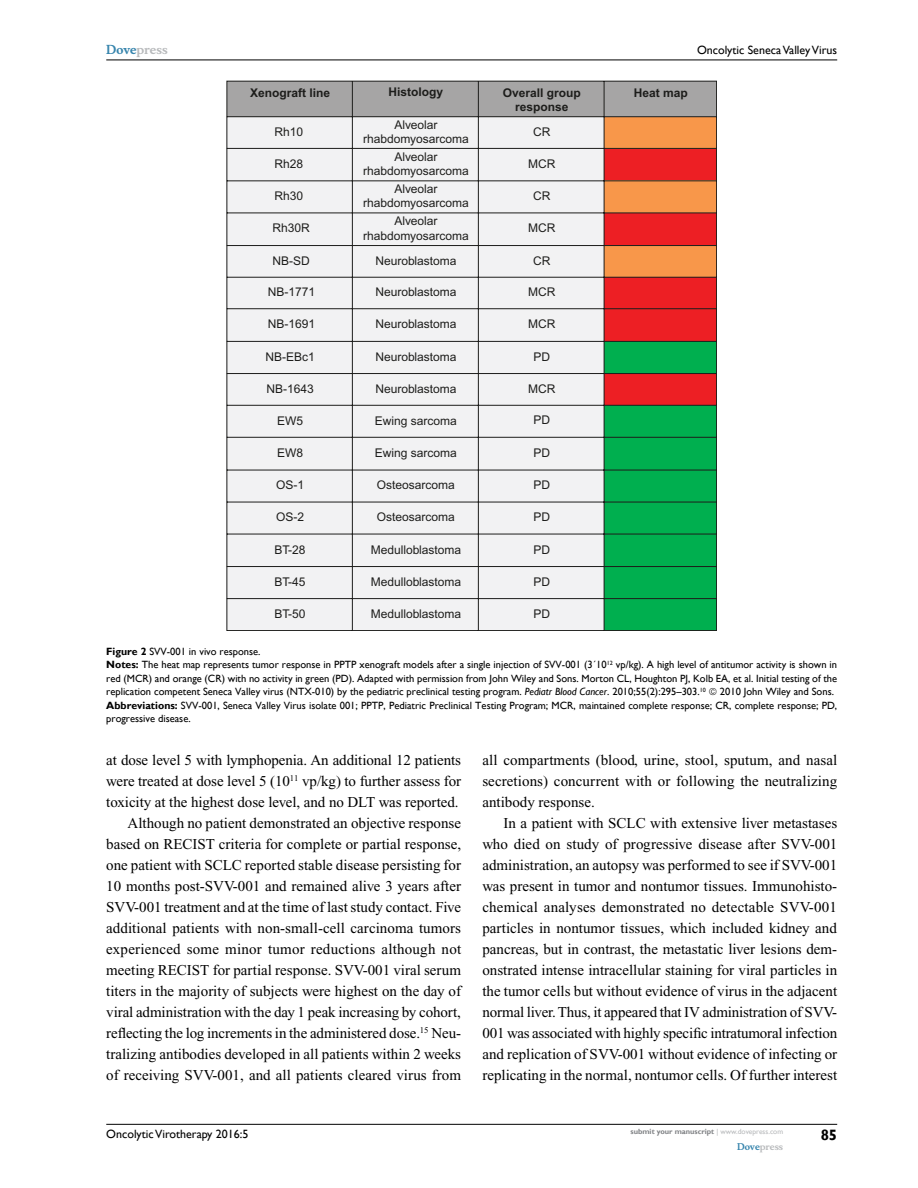
<style>
.page{position:relative;width:918px;height:1188px;background:#fff}
.page>*{position:absolute;margin:0;border:0;box-sizing:border-box;transform-origin:0 0}
.t1{font:15px/21px "Times New Roman";color:#000;text-align:justify}
.t2{font:700 15px "Gill Sans";color:#000}
.t3{font:12px/14.4px "Arial";color:#1d1d1b;text-align:center}
.t4{font:12px "Gill Sans";color:#000}
.t5{font:700 12px/14.4px "Arial";color:#1d1d1b;text-align:center}
.t6{font:700 12px "Musee";color:#b8babc}
.t7{font:10.5px/13.5px "Gill Sans";color:#000}
.t8{font:700 9px "Musee";color:#b8babc}
.t9{font:700 7.5px "Gill Sans";color:#808285}
.s1{color:#3785ad}
.s2{font-weight:700}
.s3{font-style:italic}
.s4{font-weight:400;color:#b8babc}
</style>
<div class="page">
<hr style="left:106px;top:1124px;width:731px;height:1px;background:#000">
<hr style="left:106px;top:60px;width:731px;height:1px;background:#000">
<svg style="left:227px;top:81px;width:490px;height:550px"></svg>
<p class="t6" style="left:106px;top:43px;width:63px"><span class="s1">Dove</span>press</p>
<p class="t4" style="left:697px;top:43px;width:142px">Oncolytic Seneca Valley Virus</p>
<p class="t5" style="left:250px;top:86px;width:82px">Xenograft line</p>
<p class="t5" style="left:389px;top:85px;width:56px">Histology</p>
<p class="t5" style="left:503px;top:86px;width:80px">Overall group response</p>
<p class="t5" style="left:634px;top:86px;width:56px">Heat map</p>
<p class="t3" style="left:275px;top:125px;width:30px">Rh10</p>
<p class="t3" style="left:363px;top:117px;width:107px">Alveolar rhabdomyosarcoma</p>
<p class="t3" style="left:533px;top:125px;width:19px">CR</p>
<p class="t3" style="left:528px;top:157px;width:29px">MCR</p>
<p class="t3" style="left:533px;top:189px;width:19px">CR</p>
<p class="t3" style="left:363px;top:149px;width:107px">Alveolar rhabdomyosarcoma</p>
<p class="t3" style="left:363px;top:182px;width:107px">Alveolar rhabdomyosarcoma</p>
<p class="t3" style="left:363px;top:214px;width:107px">Alveolar rhabdomyosarcoma</p>
<p class="t3" style="left:375px;top:253px;width:83px">Neuroblastoma</p>
<p class="t3" style="left:375px;top:285px;width:83px">Neuroblastoma</p>
<p class="t3" style="left:375px;top:317px;width:83px">Neuroblastoma</p>
<p class="t3" style="left:375px;top:349px;width:83px">Neuroblastoma</p>
<p class="t3" style="left:375px;top:381px;width:83px">Neuroblastoma</p>
<p class="t3" style="left:375px;top:413px;width:84px">Ewing sarcoma</p>
<p class="t3" style="left:375px;top:446px;width:84px">Ewing sarcoma</p>
<p class="t3" style="left:377px;top:478px;width:80px">Osteosarcoma</p>
<p class="t3" style="left:377px;top:510px;width:80px">Osteosarcoma</p>
<p class="t3" style="left:371px;top:542px;width:92px">Medulloblastoma</p>
<p class="t3" style="left:371px;top:575px;width:92px">Medulloblastoma</p>
<p class="t3" style="left:371px;top:607px;width:92px">Medulloblastoma</p>
<p class="t3" style="left:275px;top:157px;width:30px">Rh28</p>
<p class="t3" style="left:275px;top:189px;width:30px">Rh30</p>
<p class="t3" style="left:273px;top:221px;width:39px">Rh30R</p>
<p class="t3" style="left:273px;top:253px;width:39px">NB-SD</p>
<p class="t3" style="left:268px;top:285px;width:49px">NB-1771</p>
<p class="t3" style="left:268px;top:317px;width:49px">NB-1691</p>
<p class="t3" style="left:266px;top:349px;width:51px">NB-EBc1</p>
<p class="t3" style="left:267px;top:381px;width:49px">NB-1643</p>
<p class="t3" style="left:277px;top:413px;width:28px">EW5</p>
<p class="t3" style="left:277px;top:446px;width:28px">EW8</p>
<p class="t3" style="left:276px;top:478px;width:30px">OS-1</p>
<p class="t3" style="left:276px;top:510px;width:30px">OS-2</p>
<p class="t3" style="left:275px;top:542px;width:32px">BT-28</p>
<p class="t3" style="left:275px;top:575px;width:32px">BT-45</p>
<p class="t3" style="left:275px;top:607px;width:32px">BT-50</p>
<p class="t3" style="left:528px;top:221px;width:29px">MCR</p>
<p class="t3" style="left:533px;top:253px;width:19px">CR</p>
<p class="t3" style="left:528px;top:285px;width:29px">MCR</p>
<p class="t3" style="left:528px;top:317px;width:29px">MCR</p>
<p class="t3" style="left:534px;top:349px;width:18px">PD</p>
<p class="t3" style="left:528px;top:381px;width:29px">MCR</p>
<p class="t3" style="left:534px;top:413px;width:18px">PD</p>
<p class="t3" style="left:534px;top:446px;width:18px">PD</p>
<p class="t3" style="left:534px;top:478px;width:18px">PD</p>
<p class="t3" style="left:534px;top:510px;width:18px">PD</p>
<p class="t3" style="left:534px;top:542px;width:18px">PD</p>
<p class="t3" style="left:534px;top:575px;width:18px">PD</p>
<p class="t3" style="left:534px;top:607px;width:18px">PD</p>
<p class="t7" style="left:106px;top:645px;width:732px"><span class="s2">Figure 2</span> SVV-001 in vivo response.<br><span class="s2">Notes:</span> The heat map represents tumor response in PPTP xenograft models after a single injection of SVV-001 (3´10<sup>12</sup> vp/kg). A high level of antitumor activity is shown in red (MCR) and orange (CR) with no activity in green (PD). Adapted with permission from John Wiley and Sons. Morton CL, Houghton PJ, Kolb EA, et al. Initial testing of the replication competent Seneca Valley virus (NTX-010) by the pediatric preclinical testing program. <span class="s3">Pediatr Blood Cancer</span>. 2010;55(2):295–303.<sup>10</sup></p>
<p class="t7" style="left:106px;top:685px;width:732px;text-indent:614px">2010 John Wiley and Sons.<br><span class="s2">Abbreviations:</span> SVV-001, Seneca Valley Virus isolate 001; PPTP, Pediatric Preclinical Testing Program; MCR, maintained complete response; CR, complete response; PD, progressive disease.</p>
<p class="t1" style="left:106px;top:749px;width:356px;text-align:right">at dose level 5 with lymphopenia. An additional 12 patients were treated at dose level 5 (10<sup>11</sup> vp/kg) to further assess for toxicity at the highest dose level, and no DLT was reported.<br>Although no patient demonstrated an objective response based on RECIST criteria for complete or partial response, one patient with SCLC reported stable disease persisting for 10 months post-SVV-001 and remained alive 3 years after SVV-001 treatment and at the time of last study contact. Five additional patients with non-small-cell carcinoma tumors experienced some minor tumor reductions although not meeting RECIST for partial response. SVV-001 viral serum titers in the majority of subjects were highest on the day of viral administration with the day 1 peak increasing by cohort, reflecting the log increments in the administered dose.<sup>15</sup> Neu&shy;tralizing antibodies developed in all patients within 2 weeks of receiving SVV-001, and all patients cleared virus from</p>
<p class="t1" style="left:482px;top:749px;width:357px">all compartments (blood, urine, stool, sputum, and nasal secretions) concurrent with or following the neutralizing antibody response.</p>
<p class="t1" style="left:482px;top:812px;width:357px;text-indent:21px">In a patient with SCLC with extensive liver metastases who died on study of progressive disease after SVV-001 administration, an autopsy was performed to see if SVV-001 was present in tumor and nontumor tissues. Immunohisto&shy;chemical analyses demonstrated no detectable SVV-001 particles in nontumor tissues, which included kidney and pancreas, but in contrast, the metastatic liver lesions dem&shy;onstrated intense intracellular staining for viral particles in the tumor cells but without evidence of virus in the adjacent normal liver. Thus, it appeared that IV administration of SVV-001 was associated with highly specific intratumoral infection and replication of SVV-001 without evidence of infecting or replicating in the normal, nontumor cells. Of further interest</p>
<p class="t4" style="left:106px;top:1127px;width:144px">Oncolytic Virotherapy 2016:5</p>
<p class="t9" style="left:631px;top:1127px;width:154px">submit your manuscript <span class="s4">| www.dovepress.com</span></p>
<p class="t8" style="left:737px;top:1141px;width:48px"><span class="s1">Dove</span>press</p>
<p class="t2" style="left:821px;top:1126px;width:18px">85</p>
</div>
